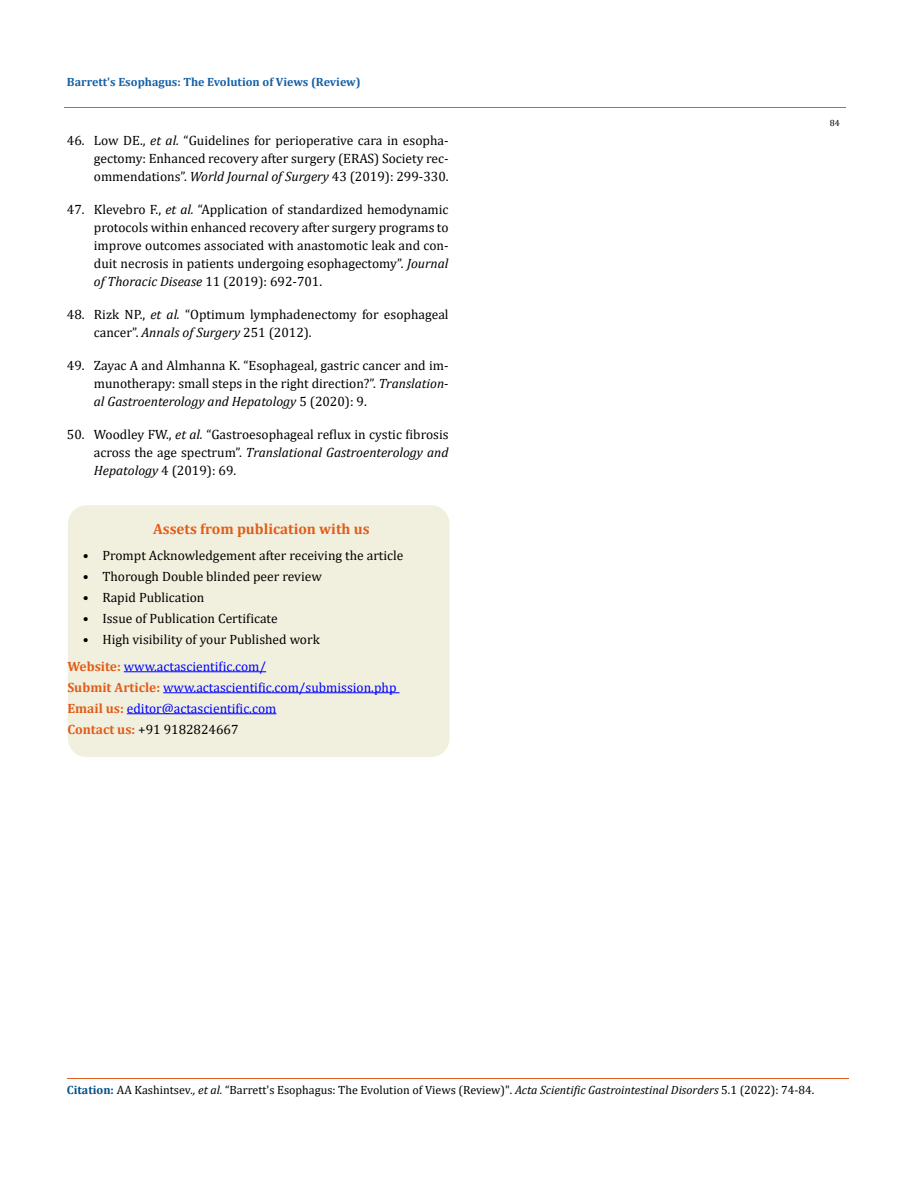
<style>
.page{position:relative;width:917px;height:1188px;background:#fff}
.page>*{position:absolute;margin:0;border:0;box-sizing:border-box;transform-origin:0 0}
.t1{font:700 15px "Cambria";color:#e05d1a}
.t2{font:13.5px/18px "Cambria";color:#000;text-align:justify}
.t3{font:13.5px/21px "Cambria";color:#00f}
.t4{font:12px "Cambria";color:#000}
.t5{font:700 12px "Cambria";color:#1560a6}
.t6{font:9px "Cambria";color:#000}
.s1{font-style:italic}
.s2{font-weight:700;color:#e05d1a}
.s3{color:#000}
.s4{font-weight:700;color:#035089}
</style>
<div class="page">
<div style="left:69px;top:506px;width:380px;height:250px;background:#f1f0de;border-radius:18px"></div>
<div style="left:68px;top:505px;width:381px;height:252px;border:2px solid #f1f0de;border-radius:18px"></div>
<hr style="left:124px;top:671px;width:142px;height:1px;background:#00f">
<hr style="left:163px;top:692px;width:236px;height:1px;background:#00f">
<hr style="left:127px;top:713px;width:149px;height:1px;background:#00f">
<hr style="left:64px;top:108px;width:781px;height:1px;background:#e05d1a">
<hr style="left:67px;top:1078px;width:781px;height:1px;background:#e05d1a">
<p class="t5" style="left:67px;top:73px;width:295px">Barrett's Esophagus: The Evolution of Views (Review)</p>
<p class="t2" style="left:94px;top:132px;width:356px;text-indent:-27px">46. Low DE., <span class="s1">et al.</span> “Guidelines for perioperative cara in esopha&shy;gectomy: Enhanced recovery after surgery (ERAS) Society rec&shy;ommendations”. <span class="s1">World Journal of Surgery</span> 43 (2019): 299-330.</p>
<p class="t2" style="left:94px;top:201px;width:356px;text-indent:-27px">47. Klevebro F., <span class="s1">et al.</span> “Application of standardized hemodynamic protocols within enhanced recovery after surgery programs to improve outcomes associated with anastomotic leak and con&shy;duit necrosis in patients undergoing esophagectomy”. <span class="s1">Journal of Thoracic Disease</span> 11 (2019): 692-701.</p>
<p class="t2" style="left:94px;top:306px;width:356px;text-indent:-27px">48. Rizk NP., <span class="s1">et al.</span> “Optimum lymphadenectomy for esophageal cancer”. <span class="s1">Annals of Surgery</span> 251 (2012).</p>
<p class="t2" style="left:94px;top:357px;width:356px;text-indent:-27px">49. Zayac A and Almhanna K. “Esophageal, gastric cancer and im&shy;munotherapy: small steps in the right direction?”. <span class="s1">Translation&shy;al Gastroenterology and Hepatology</span> 5 (2020): 9.</p>
<p class="t2" style="left:94px;top:426px;width:356px;text-indent:-27px">50. Woodley FW., <span class="s1">et al.</span> “Gastroesophageal reflux in cystic fibrosis across the age spectrum”. <span class="s1">Translational Gastroenterology and Hepatology</span> 4 (2019): 69.</p>
<p class="t1" style="left:153px;top:518px;width:218px">Assets from publication with us</p>
<p class="t2" style="left:83px;top:546px;width:322px">• Prompt Acknowledgement after receiving the article</p>
<p class="t2" style="left:83px;top:567px;width:240px">• Thorough Double blinded peer review</p>
<p class="t2" style="left:83px;top:588px;width:123px">• Rapid Publication</p>
<p class="t2" style="left:83px;top:609px;width:196px">• Issue of Publication Certificate</p>
<p class="t2" style="left:83px;top:630px;width:238px">• High visibility of your Published work</p>
<p class="t3" style="left:67px;top:656px;width:330px"><span class="s2">Website:</span> www.actascientific.com/<br><span class="s2">Submit Article:</span> www.actascientific.com/submission.php <span class="s2">Email us:</span> editor@actascientific.com<br><span class="s2">Contact us:</span> <span class="s3">+91 9182824667</span></p>
<p class="t6" style="left:829px;top:118px;width:11px">84</p>
<p class="t4" style="left:67px;top:1083px;width:749px"><span class="s4">Citation:</span> AA Kashintsev<span class="s1">., et al.</span> “Barrett's Esophagus: The Evolution of Views (Review)". <span class="s1">Acta Scientific Gastrointestinal Disorders</span> 5.1 (2022): 74-84.</p>
</div>
